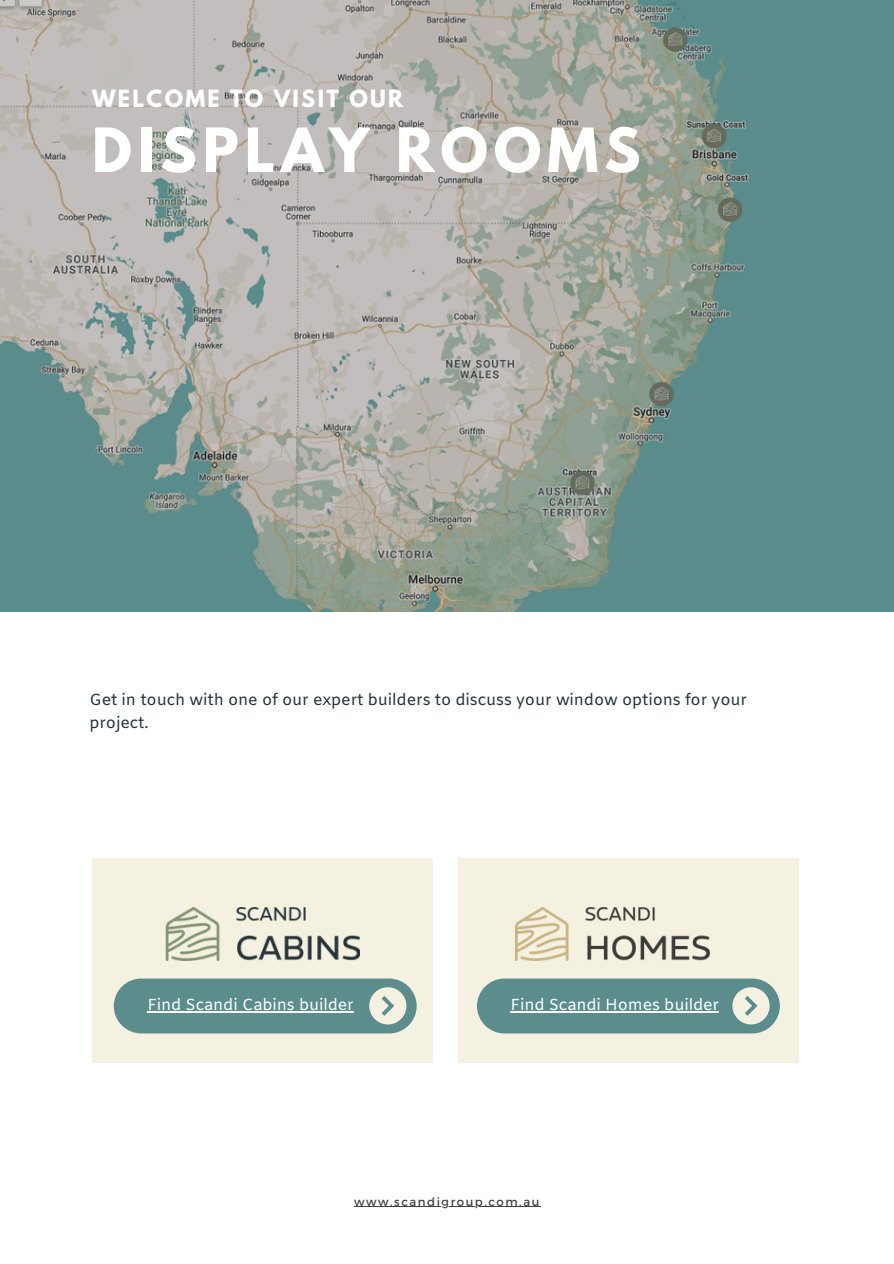
<style>
.page{position:relative;width:894px;height:1264px;background:#fff}
.page>*{position:absolute;margin:0;border:0;box-sizing:border-box;transform-origin:0 0}
.t1{font:700 54px "League Spartan";letter-spacing:.11em;color:#fff}
.t2{font:700 21px "League Spartan";letter-spacing:.11em;color:#fff}
.t3{font:16.05px/22.8px "Amiko";letter-spacing:-.01em;color:#25333a}
.t4{font:15.9px "Amiko";letter-spacing:-.01em;color:#fff}
.t5{font:11.7px "Montserrat";letter-spacing:.13em;color:#444440}
</style>
<div class="page">
<img style="left:0;top:0;width:893px;height:611px">
<div style="left:92px;top:858px;width:340px;height:204px;background:#f4f1e0"></div>
<img style="left:165px;top:907px;width:195px;height:53px">
<div style="left:458px;top:858px;width:340px;height:204px;background:#f4f1e0"></div>
<img style="left:515px;top:907px;width:194px;height:53px">
<svg style="left:113px;top:978px;width:304px;height:56px"></svg>
<hr style="left:147px;top:1011px;width:207px;height:1px;background:#fff">
<svg style="left:477px;top:978px;width:303px;height:56px"></svg>
<hr style="left:510px;top:1011px;width:209px;height:1px;background:#fff">
<hr style="left:354px;top:1206px;width:187px;height:1px;background:#444440">
<p class="t2" style="left:92px;top:89px;width:312px">WELCOME TO VISIT OUR</p>
<h1 class="t1" style="left:92px;top:123px;width:550px">DISPLAY ROOMS</h1>
<p class="t3" style="left:89px;top:689px;width:659px">Get in touch with one of our expert builders to discuss your window options for your project.</p>
<p class="t4" style="left:147px;top:995px;width:208px">Find Scandi Cabins builder</p>
<h2 class="t4" style="left:510px;top:995px;width:210px">Find Scandi Homes builder</h2>
<p class="t5" style="left:354px;top:1193px;width:187px">www.scandigroup.com.au</p>
</div>
